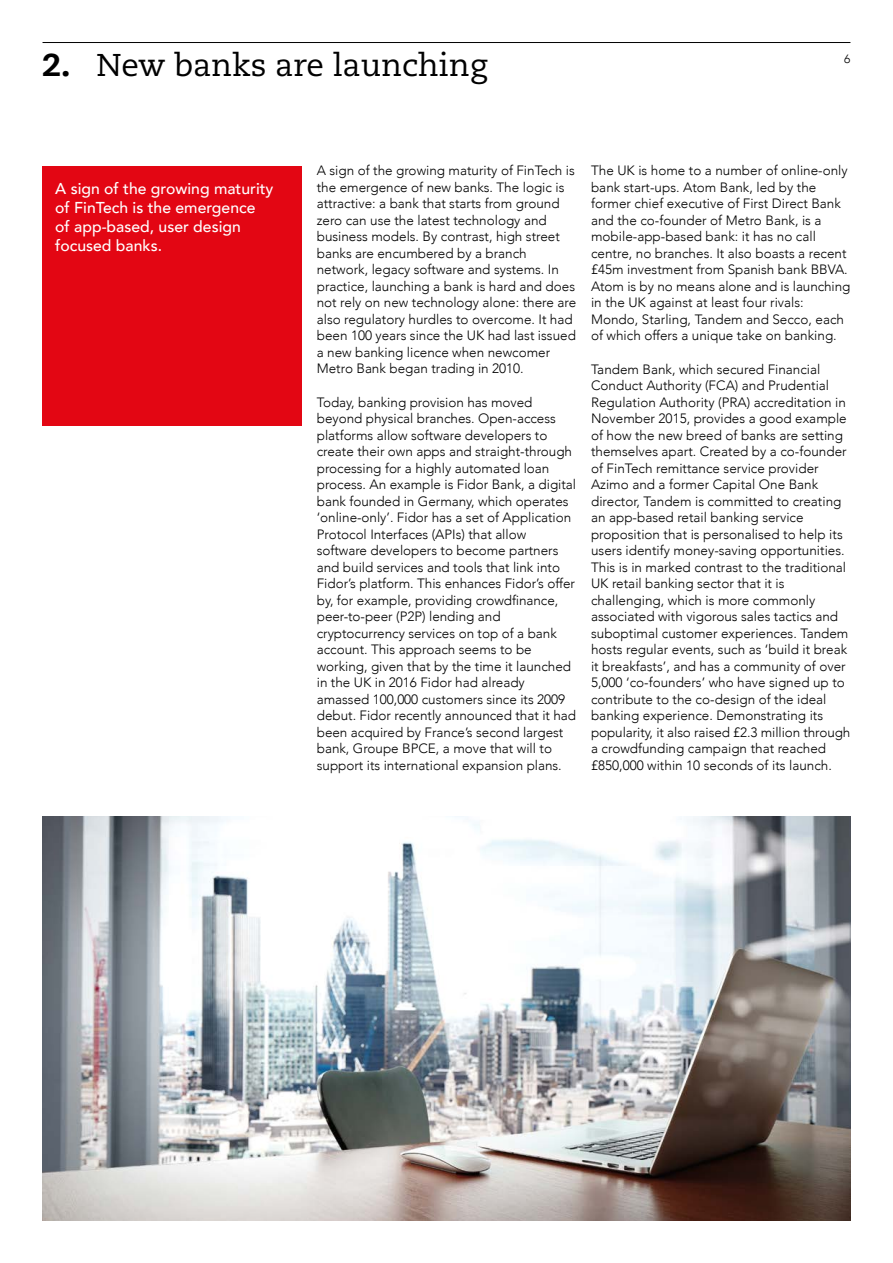
<style>
.page{position:relative;width:893px;height:1263px;background:#fff}
.page>*{position:absolute;margin:0;border:0;box-sizing:border-box;transform-origin:0 0}
.t1{font:31.5px "Caecilia";color:#000}
.t2{font:500 15.75px/18.8px "Avenir";color:#fff}
.t3{font:300 13.5px/16.5px "Avenir";color:#000}
.t4{font:300 12px "Avenir";color:#000}
.s1{font-weight:800}
</style>
<div class="page">
<hr style="left:43px;top:42px;width:807px;height:1px;background:#000">
<div style="left:43px;top:166px;width:259px;height:259px;background:#e30613"></div>
<img style="left:43px;top:816px;width:807px;height:404px">
<h1 class="t1" style="left:43px;top:46px;width:446px"><span class="s1">2.</span> New banks are launching</h1>
<p class="t4" style="left:844px;top:52px;width:8px">6</p>
<p class="t2" style="left:55px;top:179px;width:220px">A sign of the growing maturity of FinTech is the emergence of app-based, user design focused banks.</p>
<p class="t3" style="left:317px;top:162px;width:261px">A sign of the growing maturity of FinTech is the emergence of new banks. The logic is attractive: a bank that starts from ground zero can use the latest technology and business models. By contrast, high street banks are encumbered by a branch network, legacy software and systems. In practice, launching a bank is hard and does not rely on new technology alone: there are also regulatory hurdles to overcome. It had been 100 years since the UK had last issued a new banking licence when newcomer Metro Bank began trading in 2010.</p>
<p class="t3" style="left:317px;top:394px;width:261px">Today, banking provision has moved beyond physical branches. Open-access platforms allow software developers to create their own apps and straight-through processing for a highly automated loan process. An example is Fidor Bank, a digital bank founded in Germany, which operates ‘online-only’. Fidor has a set of Application Protocol Interfaces (APIs) that allow software developers to become partners and build services and tools that link into Fidor’s platform. This enhances Fidor’s offer by, for example, providing crowdfinance, peer-to-peer (P2P) lending and cryptocurrency services on top of a bank account. This approach seems to be working, given that by the time it launched in the UK in 2016 Fidor had already amassed 100,000 customers since its 2009 debut. Fidor recently announced that it had been acquired by France’s second largest bank, Groupe BPCE, a move that will to support its international expansion plans.</p>
<p class="t3" style="left:591px;top:162px;width:261px">The UK is home to a number of online-only bank start-ups. Atom Bank, led by the former chief executive of First Direct Bank and the co-founder of Metro Bank, is a mobile-app-based bank: it has no call centre, no branches. It also boasts a recent £45m investment from Spanish bank BBVA.<br>Atom is by no means alone and is launching in the UK against at least four rivals:<br>Mondo, Starling, Tandem and Secco, each of which offers a unique take on banking.</p>
<p class="t3" style="left:591px;top:361px;width:261px">Tandem Bank, which secured Financial Conduct Authority (FCA) and Prudential Regulation Authority (PRA) accreditation in November 2015, provides a good example of how the new breed of banks are setting themselves apart. Created by a co-founder of FinTech remittance service provider Azimo and a former Capital One Bank director, Tandem is committed to creating an app-based retail banking service proposition that is personalised to help its users identify money-saving opportunities.<br>This is in marked contrast to the traditional UK retail banking sector that it is challenging, which is more commonly associated with vigorous sales tactics and suboptimal customer experiences. Tandem hosts regular events, such as ‘build it break it breakfasts’, and has a community of over 5,000 ‘co-founders’ who have signed up to contribute to the co-design of the ideal banking experience. Demonstrating its popularity, it also raised £2.3 million through a crowdfunding campaign that reached £850,000 within 10 seconds of its launch.</p>
</div>
